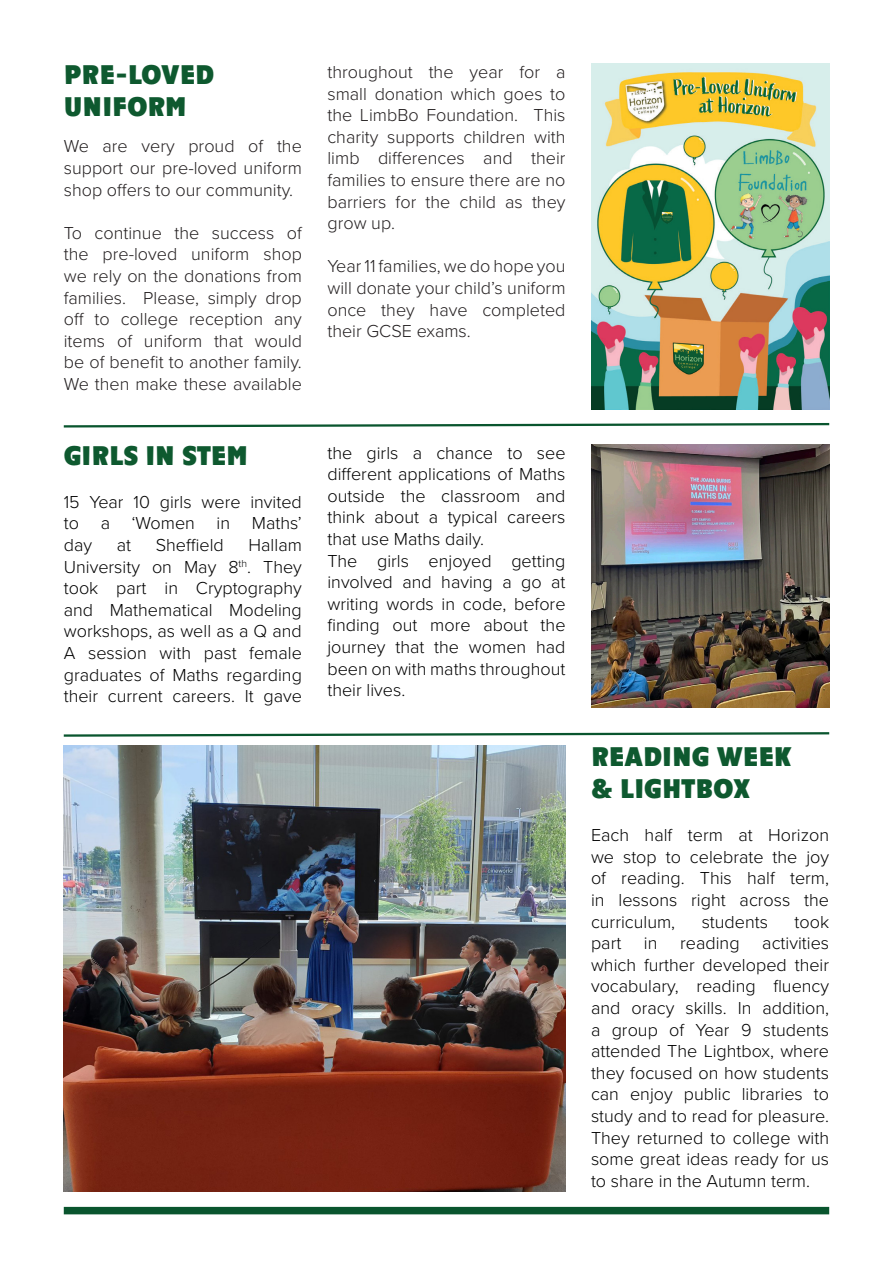
<style>
.page{position:relative;width:893px;height:1263px;background:#fff}
.page>*{position:absolute;margin:0;border:0;box-sizing:border-box;transform-origin:0 0}
.t1{font:800 27px/32.4px "Chalfont";color:#0e592f}
.t2{font:300 18px/21.6px "Proxima Nova";color:#000;text-align:justify}
.t3{font:300 18px/21.6px "Proxima Nova";color:#231f20;text-align:justify}
</style>
<div class="page">
<img style="left:591px;top:64px;width:238px;height:345px">
<div style="left:64px;top:1207px;width:765px;height:7px;background:#09552e"></div>
<img style="left:64px;top:745px;width:502px;height:447px">
<svg style="left:63px;top:423px;width:767px;height:5px"></svg>
<svg style="left:63px;top:732px;width:767px;height:5px"></svg>
<img style="left:591px;top:444px;width:238px;height:263px">
<p class="t1" style="left:64px;top:60px;width:152px">PRE-LOVED<br>UNIFORM</p>
<p class="t3" style="left:64px;top:135px;width:240px">We are very proud of the support our pre-loved uniform shop offers to our community.</p>
<p class="t3" style="left:64px;top:221px;width:240px">To continue the success of the pre-loved uniform shop we rely on the donations from families. Please, simply drop off to college reception any items of uniform that would be of benefit to another family.<br>We then make these available</p>
<p class="t1" style="left:64px;top:440px;width:185px">GIRLS IN STEM</p>
<p class="t2" style="left:64px;top:490px;width:240px">15 Year 10 girls were invited to a ‘Women in Maths’ day</p>
<p class="t2" style="left:117px;top:533px;width:16px">at</p>
<p class="t2" style="left:156px;top:533px;width:70px">Sheffield</p>
<p class="t2" style="left:64px;top:533px;width:240px;text-indent:185px">Hallam University on May 8<sup>th</sup>. They took part in Cryptography and Mathematical Modeling workshops, as well as a Q and A session with past female graduates of Maths regarding their current careers. It gave</p>
<p class="t3" style="left:327px;top:60px;width:240px">throughout the year for a small donation which goes to the LimbBo Foundation. This charity supports children with limb differences and their families to ensure there are no barriers for the child as they grow up.</p>
<p class="t3" style="left:327px;top:255px;width:240px">Year 11 families, we do hope you will donate your child’s uniform once they have completed their GCSE exams.</p>
<p class="t2" style="left:327px;top:441px;width:240px">the girls a chance to see different applications of Maths outside the classroom and think about a typical careers that use Maths daily.</p>
<p class="t2" style="left:327px;top:549px;width:240px">The girls enjoyed getting involved and having a go at writing words in code, before finding out more about the journey that the women had been on with maths throughout their lives.</p>
<p class="t1" style="left:591px;top:741px;width:203px">READING WEEK</p>
<p class="t1" style="left:591px;top:774px;width:161px">&amp; LIGHTBOX</p>
<p class="t2" style="left:591px;top:823px;width:240px">Each half term at Horizon we stop to celebrate the joy of reading. This half term, in lessons right across the curriculum,</p>
<p class="t2" style="left:702px;top:910px;width:68px">students</p>
<p class="t2" style="left:794px;top:910px;width:36px">took</p>
<p class="t2" style="left:591px;top:931px;width:32px">part</p>
<p class="t2" style="left:644px;top:931px;width:15px">in</p>
<p class="t2" style="left:680px;top:931px;width:61px">reading</p>
<p class="t2" style="left:591px;top:931px;width:240px;text-indent:171px">activities which further developed their vocabulary, reading fluency and oracy skills. In addition, a group of Year 9 students attended The Lightbox, where they focused on how students can enjoy public libraries to study and to read for pleasure.<br>They returned to college with some great ideas ready for us to share in the Autumn term.</p>
</div>
